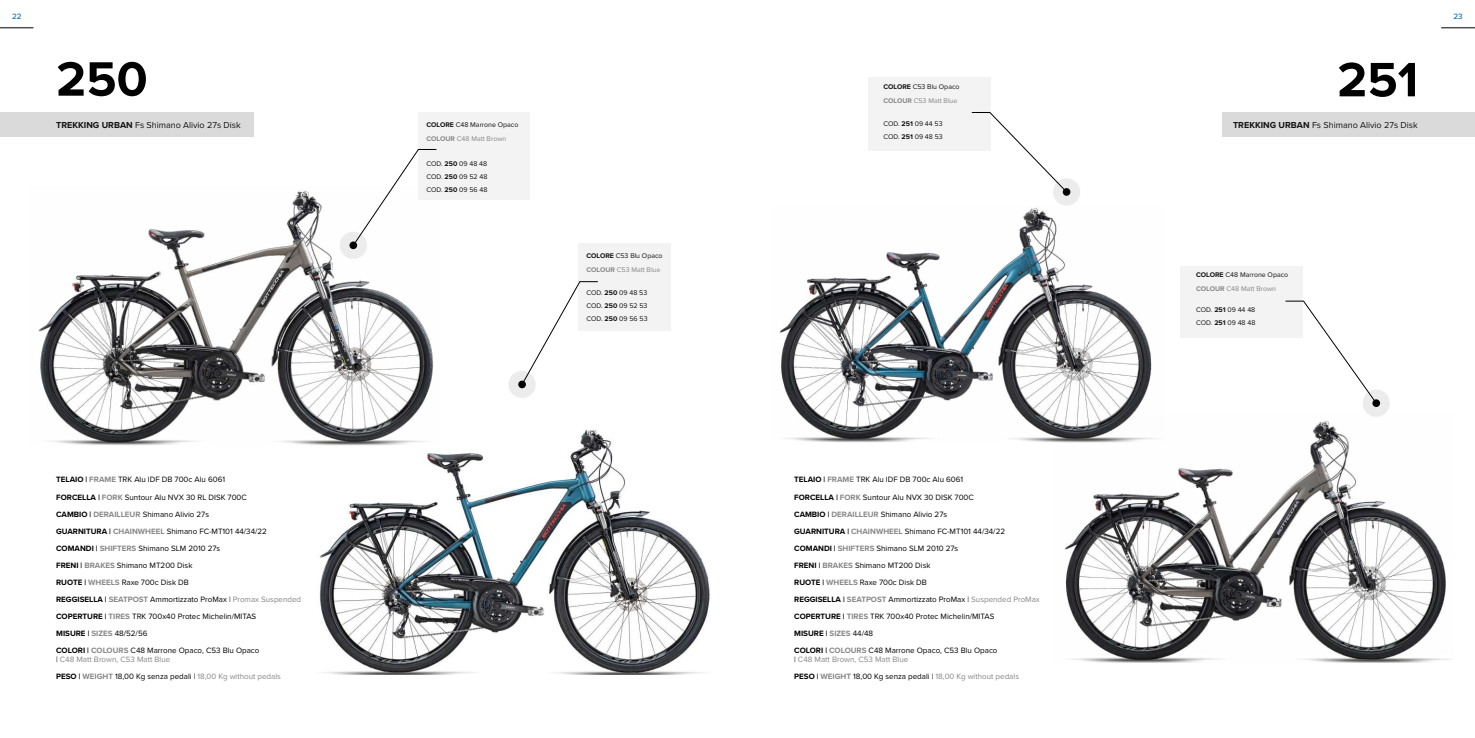
<style>
.page{position:relative;width:1475px;height:738px;background:#fff}
.page>*{position:absolute;margin:0;border:0;box-sizing:border-box;transform-origin:0 0}
.t1{font:700 50px "Proxima Nova";color:#000}
.t2{font:9px "Proxima Nova";color:#131313}
.t3{font:8px/17px "Proxima Nova";color:#000}
.t4{font:8px/17px "Proxima Nova";color:#878787}
.t5{font:500 8px "Proxima Nova";color:#0870b8}
.t6{font:7px/13px "Proxima Nova";color:#131313}
.s1{font-weight:700}
.s2{font-weight:700;color:#878787}
.s3{color:#878787}
.s4{font-weight:700;font-style:italic}
.s5{color:#000}
.s6{font-weight:700;color:#000}
</style>
<div class="page">
<img style="left:319px;top:429px;width:391px;height:245px">
<img style="left:779px;top:207px;width:373px;height:236px">
<img style="left:1053px;top:415px;width:397px;height:246px">
<img style="left:38px;top:191px;width:401px;height:255px">
<hr style="left:1440px;top:27px;width:34px;height:1px;background:#000">
<hr style="left:0;top:27px;width:33px;height:1px;background:#000">
<div style="left:0;top:113px;width:253px;height:24px;background:#dadada"></div>
<div style="left:1221px;top:113px;width:253px;height:24px;background:#dadada"></div>
<div style="left:418px;top:112px;width:111px;height:88px;background:#f3f3f3"></div>
<div style="left:578px;top:243px;width:93px;height:87px;background:#f3f3f3"></div>
<div style="left:508px;top:370px;width:27px;height:28px;background:#ececec;border-radius:50%"></div>
<div style="left:339px;top:231px;width:28px;height:28px;background:#ececec;border-radius:50%"></div>
<div style="left:518px;top:380px;width:8px;height:8px;background:#000;border-radius:50%"></div>
<div style="left:349px;top:241px;width:8px;height:8px;background:#000;border-radius:50%"></div>
<svg style="left:521px;top:281px;width:77px;height:104px"></svg>
<svg style="left:352px;top:149px;width:85px;height:97px"></svg>
<div style="left:868px;top:77px;width:122px;height:73px;background:#f3f3f3"></div>
<div style="left:1180px;top:265px;width:122px;height:72px;background:#f3f3f3"></div>
<div style="left:1052px;top:178px;width:27px;height:27px;background:#ececec;border-radius:50%"></div>
<div style="left:1362px;top:389px;width:27px;height:27px;background:#ececec;border-radius:50%"></div>
<div style="left:1062px;top:188px;width:8px;height:8px;background:#000;border-radius:50%"></div>
<div style="left:1372px;top:399px;width:7px;height:7px;background:#000;border-radius:50%"></div>
<svg style="left:970px;top:112px;width:97px;height:81px"></svg>
<svg style="left:1284px;top:300px;width:92px;height:104px"></svg>
<p class="t5" style="left:12px;top:10px;width:11px">22</p>
<p class="t5" style="left:1452px;top:10px;width:11px">23</p>
<h1 class="t1" style="left:56px;top:42px;width:93px">250</h1>
<h1 class="t1" style="left:1336px;top:42px;width:82px">251</h1>
<p class="t6" style="left:883px;top:80px;width:78px;line-height:14px"><span class="s1">COLORE</span> C53 Blu Opaco<br><span class="s2">COLOUR</span> <span class="s3">C53 Matt Blue</span></p>
<p class="t6" style="left:883px;top:117px;width:61px">COD. <span class="s1">251</span> 09 44 53<br>COD. <span class="s1">251</span> 09 48 53</p>
<p class="t6" style="left:426px;top:117px;width:93px;line-height:14px"><span class="s1">COLORE</span> C48 Marrone Opaco<br><span class="s2">COLOUR</span> <span class="s3">C48 Matt Brown</span></p>
<p class="t2" style="left:56px;top:118px;width:186px"><span class="s1">TREKKING URBAN</span> Fs Shimano Alivio 27s Disk</p>
<p class="t2" style="left:1232px;top:118px;width:186px"><span class="s1">TREKKING URBAN</span> Fs Shimano Alivio 27s Disk</p>
<p class="t3" style="left:56px;top:470px;width:246px"><span class="s1">TELAIO |</span> <span class="s2">FRAME</span> TRK Alu IDF DB 700c Alu 6061<br><span class="s1">FORCELLA</span> <span class="s4">|</span> <span class="s2">FORK</span> Suntour Alu NVX 30 RL DISK 700C<br><span class="s1">CAMBIO |</span> <span class="s2">DERAILLEUR</span> Shimano Alivio 27s<br><span class="s1">GUARNITURA |</span> <span class="s2">CHAINWHEEL</span> Shimano FC-MT101 44/34/22<br><span class="s1">COMANDI |</span> <span class="s2">SHIFTERS</span> Shimano SLM 2010 27s<br><span class="s1">FRENI |</span> <span class="s2">BRAKES</span> Shimano MT200 Disk<br><span class="s1">RUOTE |</span> <span class="s2">WHEELS</span> Raxe 700c Disk DB<br><span class="s1">REGGISELLA |</span> <span class="s2">SEATPOST</span> Ammortizzato ProMax | <span class="s3">Promax Suspended </span><span class="s1">COPERTURE |</span> <span class="s2">TIRES</span> TRK 700x40 Protec Michelin/MITAS<br><span class="s1">MISURE |</span> <span class="s2">SIZES</span> 48/52/56<br><span class="s1">COLORI |</span> <span class="s2">COLOURS</span> C48 Marrone Opaco, C53 Blu Opaco</p>
<p class="t4" style="left:56px;top:649px;width:226px"><span class="s5">|</span> C48 Matt Brown, C53 Matt Blue<br><span class="s6">PESO |</span> <span class="s1">WEIGHT</span> <span class="s5">18,00 Kg senza pedali |</span> 18,00 Kg without pedals</p>
<p class="t6" style="left:426px;top:156px;width:63px;text-align:justify">COD. <span class="s1">250</span> 09 48 48<br>COD. <span class="s1">250</span> 09 52 48<br>COD. <span class="s1">250</span> 09 56 48</p>
<p class="t6" style="left:586px;top:248px;width:78px;line-height:14px"><span class="s1">COLORE</span> C53 Blu Opaco<br><span class="s2">COLOUR</span> <span class="s3">C53 Matt Blue</span></p>
<p class="t6" style="left:586px;top:285px;width:63px;text-align:justify">COD. <span class="s1">250</span> 09 48 53<br>COD. <span class="s1">250</span> 09 52 53<br>COD. <span class="s1">250</span> 09 56 53</p>
<p class="t3" style="left:794px;top:470px;width:247px"><span class="s1">TELAIO |</span> <span class="s2">FRAME</span> TRK Alu IDF DB 700c Alu 6061<br><span class="s1">FORCELLA</span> <span class="s4">|</span> <span class="s2">FORK</span> Suntour Alu NVX 30 DISK 700C<br><span class="s1">CAMBIO |</span> <span class="s2">DERAILLEUR</span> Shimano Alivio 27s<br><span class="s1">GUARNITURA |</span> <span class="s2">CHAINWHEEL</span> Shimano FC-MT101 44/34/22<br><span class="s1">COMANDI |</span> <span class="s2">SHIFTERS</span> Shimano SLM 2010 27s<br><span class="s1">FRENI |</span> <span class="s2">BRAKES</span> Shimano MT200 Disk<br><span class="s1">RUOTE |</span> <span class="s2">WHEELS</span> Raxe 700c Disk DB<br><span class="s1">REGGISELLA |</span> <span class="s2">SEATPOST</span> Ammortizzato ProMax | <span class="s3">Suspended ProMax </span><span class="s1">COPERTURE |</span> <span class="s2">TIRES</span> TRK 700x40 Protec Michelin/MITAS<br><span class="s1">MISURE |</span> <span class="s2">SIZES</span> 44/48<br><span class="s1">COLORI |</span> <span class="s2">COLOURS</span> C48 Marrone Opaco, C53 Blu Opaco</p>
<p class="t4" style="left:794px;top:649px;width:226px"><span class="s5">|</span> C48 Matt Brown, C53 Matt Blue<br><span class="s6">PESO |</span> <span class="s1">WEIGHT</span> <span class="s5">18,00 Kg senza pedali |</span> 18,00 Kg without pedals</p>
<p class="t6" style="left:1195px;top:267px;width:93px;line-height:14px"><span class="s1">COLORE</span> C48 Marrone Opaco<br><span class="s2">COLOUR</span> <span class="s3">C48 Matt Brown</span></p>
<p class="t6" style="left:1195px;top:302px;width:61px">COD. <span class="s1">251</span> 09 44 48<br>COD. <span class="s1">251</span> 09 48 48</p>
</div>
